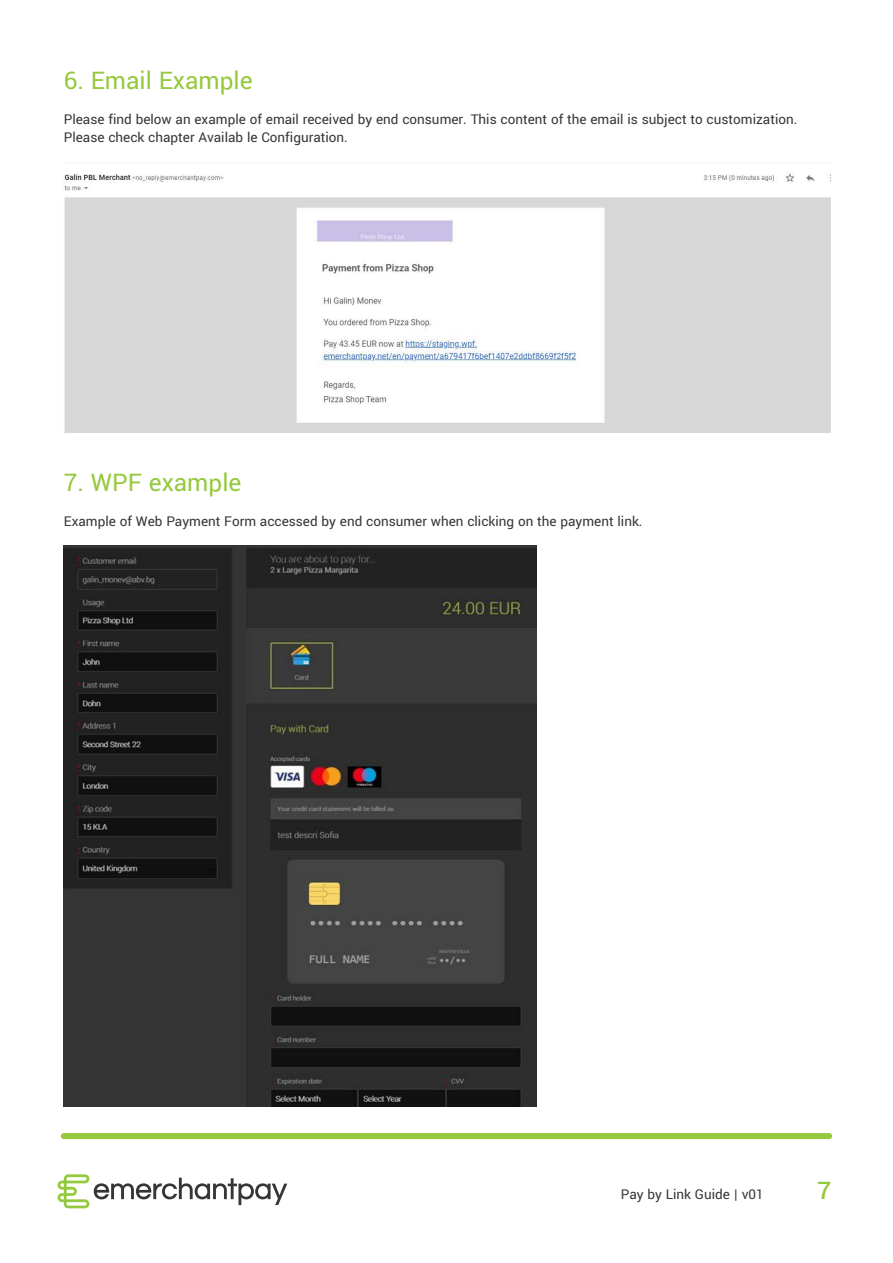
<style>
.page{position:relative;width:893px;height:1263px;background:#fff}
.page>*{position:absolute;margin:0;border:0;box-sizing:border-box;transform-origin:0 0}
.t1{font:27px "Yantramanav";color:#95c93d}
.t2{font:500 27px "Yantramanav";color:#95c93d}
.t3{font:15px/18px "Yantramanav";color:#353735}
</style>
<div class="page">
<svg style="left:58px;top:1174px;width:229px;height:34px"></svg>
<div style="left:64px;top:1133px;width:765px;height:6px;background:#95c93d"></div>
<img style="left:64px;top:173px;width:766px;height:260px">
<img style="left:64px;top:546px;width:472px;height:561px">
<h1 class="t1" style="left:64px;top:64px;width:190px">6. Email Example</h1>
<p class="t3" style="left:64px;top:111px;width:735px">Please find below an example of email received by end consumer. This content of the email is subject to customization.<br>Please check chapter Availab le Configuration.</p>
<h1 class="t1" style="left:64px;top:465px;width:179px">7. WPF example</h1>
<p class="t3" style="left:64px;top:512px;width:580px">Example of Web Payment Form accessed by end consumer when clicking on the payment link.</p>
<p class="t3" style="left:621px;top:1185px;width:144px">Pay by Link Guide | v01</p>
<h1 class="t2" style="left:817px;top:1174px;width:15px">7</h1>
</div>
